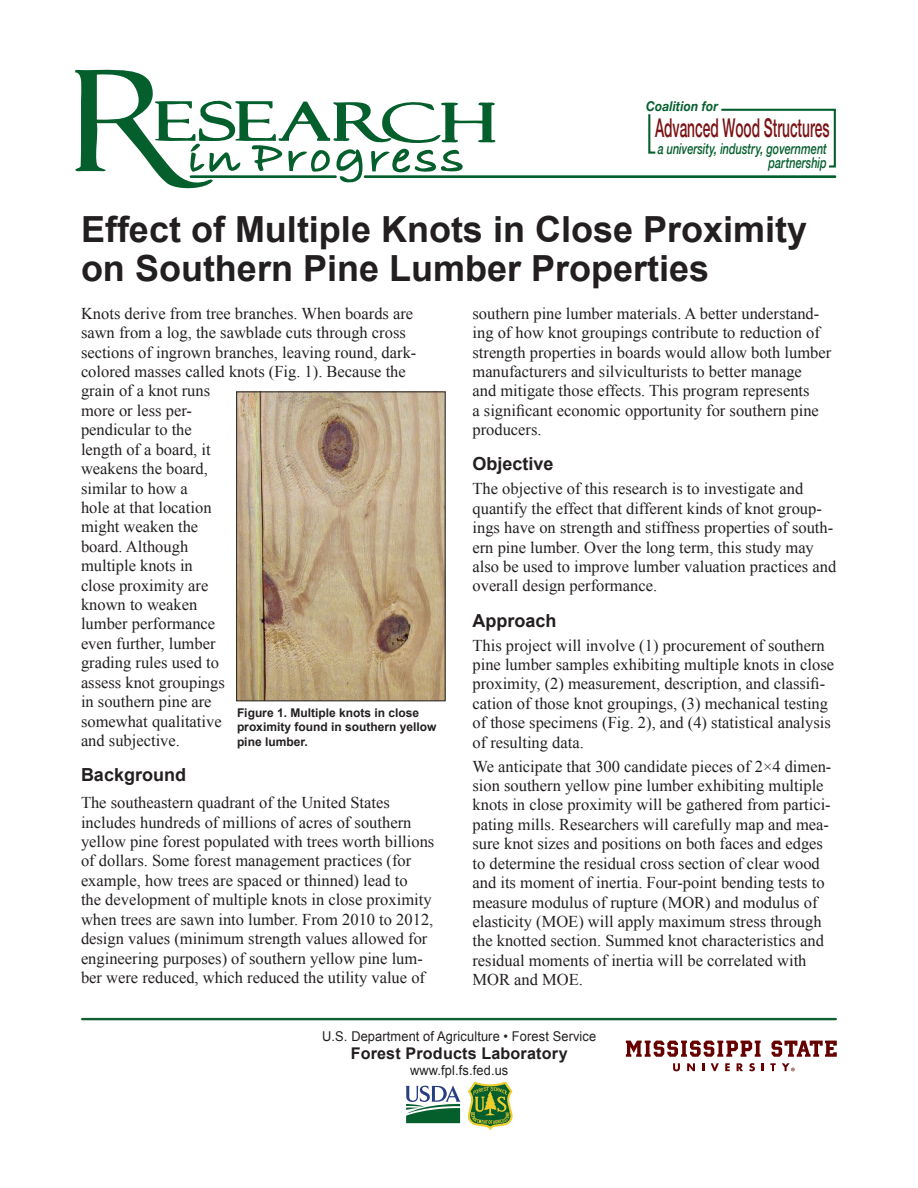
<style>
.page{position:relative;width:918px;height:1188px;background:#fff}
.page>*{position:absolute;margin:0;border:0;box-sizing:border-box;transform-origin:0 0}
.t1{font:700 36px/39px "Arial";color:#231f20}
.t2{font:500 25.95px "Helvetica Neue";letter-spacing:-.005em;color:#7a1315;scale:.53 1}
.t3{font:700 18px "Arial";color:#231f20}
.body{font:16.5px/19.5px "Times New Roman";color:#231f20}
.t4{font:700 16.2px "Arial";letter-spacing:.01em;color:#231f20}
.t5{font:italic 500 15px/14.2px "Helvetica Neue";color:#055f2d;text-align:right;scale:.73 1}
.t6{font:13.5px "Arial";letter-spacing:.01em;color:#231f20;scale:.95 1}
.t7{font:italic 700 13.5px "Helvetica Neue";letter-spacing:.01em;color:#055f2d;scale:.88 1}
.t8{font:700 12px/14.4px "Arial";color:#231f20}
</style>
<div class="page">
<svg style="left:75px;top:69px;width:421px;height:120px"></svg>
<hr style="left:191px;top:175px;width:145px;height:3px;background:#055f2d">
<hr style="left:365px;top:175px;width:470px;height:3px;background:#055f2d">
<svg style="left:721px;top:108px;width:115px;height:60px"></svg>
<svg style="left:648px;top:114px;width:8px;height:40px"></svg>
<hr style="left:82px;top:1018px;width:754px;height:2px;background:#115f31">
<svg style="left:406px;top:1085px;width:55px;height:38px"></svg>
<svg style="left:468px;top:1082px;width:45px;height:48px"></svg>
<svg style="left:626px;top:1041px;width:135px;height:16px"></svg>
<svg style="left:772px;top:1041px;width:65px;height:16px"></svg>
<svg style="left:673px;top:1063px;width:7px;height:8px"></svg>
<svg style="left:687px;top:1063px;width:8px;height:8px"></svg>
<svg style="left:702px;top:1063px;width:2px;height:8px"></svg>
<svg style="left:711px;top:1063px;width:8px;height:8px"></svg>
<svg style="left:725px;top:1063px;width:5px;height:8px"></svg>
<svg style="left:737px;top:1063px;width:6px;height:8px"></svg>
<svg style="left:749px;top:1063px;width:6px;height:8px"></svg>
<svg style="left:762px;top:1063px;width:2px;height:8px"></svg>
<svg style="left:770px;top:1063px;width:6px;height:8px"></svg>
<svg style="left:782px;top:1063px;width:13px;height:8px"></svg>
<img style="left:238px;top:394px;width:206px;height:305px">
<div style="left:236px;top:392px;width:210px;height:309px;border:1px solid #231f20"></div>
<p class="t7" style="left:646px;top:96px;width:83px">Coalition for</p>
<p class="t2" style="left:655px;top:107px;width:331px">Advanced Wood Structures</p>
<p class="t5" style="left:658px;top:140px;width:233px">a university, industry, government partnership</p>
<p class="t1" style="left:81px;top:211px;width:728px">Effect of Multiple Knots in Close Proximity on Southern Pine Lumber Properties</p>
<p class="body" style="left:472px;top:303px;width:360px">southern pine lumber materials. A better understand&shy;ing of how knot groupings contribute to reduction of strength properties in boards would allow both lumber manufacturers and silviculturists to better manage<br>and mitigate those effects. This program represents<br>a significant economic opportunity for southern pine producers.</p>
<h1 class="t3" style="left:472px;top:452px;width:83px">Objective</h1>
<p class="body" style="left:472px;top:479px;width:365px">The objective of this research is to investigate and quantify the effect that different kinds of knot group&shy;ings have on strength and stiffness properties of south&shy;ern pine lumber. Over the long term, this study may also be used to improve lumber valuation practices and overall design performance.</p>
<h1 class="t3" style="left:472px;top:608px;width:86px">Approach</h1>
<p class="body" style="left:472px;top:635px;width:363px">This project will involve (1) procurement of southern pine lumber samples exhibiting multiple knots in close proximity, (2) measurement, description, and classifi&shy;cation of those knot groupings, (3) mechanical testing of those specimens (Fig. 2), and (4) statistical analysis of resulting data.</p>
<p class="body" style="left:472px;top:756px;width:360px">We anticipate that 300 candidate pieces of 2×4 dimen&shy;sion southern yellow pine lumber exhibiting multiple knots in close proximity will be gathered from partici&shy;pating mills. Researchers will carefully map and mea&shy;sure knot sizes and positions on both faces and edges to determine the residual cross section of clear wood and its moment of inertia. Four-point bending tests to measure modulus of rupture (MOR) and modulus of elasticity (MOE) will apply maximum stress through the knotted section. Summed knot characteristics and residual moments of inertia will be correlated with MOR and MOE.</p>
<p class="body" style="left:81px;top:303px;width:337px">Knots derive from tree branches. When boards are sawn from a log, the sawblade cuts through cross sections of ingrown branches, leaving round, dark&shy;colored masses called knots (Fig. 1). Because the grain of a knot runs<br>more or less per-<br>pendicular to the<br>length of a board, it<br>weakens the board,<br>similar to how a<br>hole at that location<br>might weaken the<br>board. Although<br>multiple knots in<br>close proximity are<br>known to weaken<br>lumber performance<br>even further, lumber<br>grading rules used to<br>assess knot groupings<br>in southern pine are<br>somewhat qualitative<br>and subjective.</p>
<h1 class="t3" style="left:81px;top:763px;width:107px">Background</h1>
<p class="body" style="left:81px;top:793px;width:355px">The southeastern quadrant of the United States includes hundreds of millions of acres of southern yellow pine forest populated with trees worth billions of dollars. Some forest management practices (for example, how trees are spaced or thinned) lead to<br>the development of multiple knots in close proximity when trees are sawn into lumber. From 2010 to 2012, design values (minimum strength values allowed for engineering purposes) of southern yellow pine lum&shy;ber were reduced, which reduced the utility value of</p>
<p class="t8" style="left:237px;top:706px;width:201px">Figure 1. Multiple knots in close proximity found in southern yellow pine lumber.</p>
<p class="t6" style="left:322px;top:1027px;width:290px">U.S. Department of Agriculture • Forest Service</p>
<p class="t4" style="left:351px;top:1042px;width:219px">Forest Products Laboratory</p>
<p class="t6" style="left:410px;top:1062px;width:105px">www.fpl.fs.fed.us</p>
</div>
